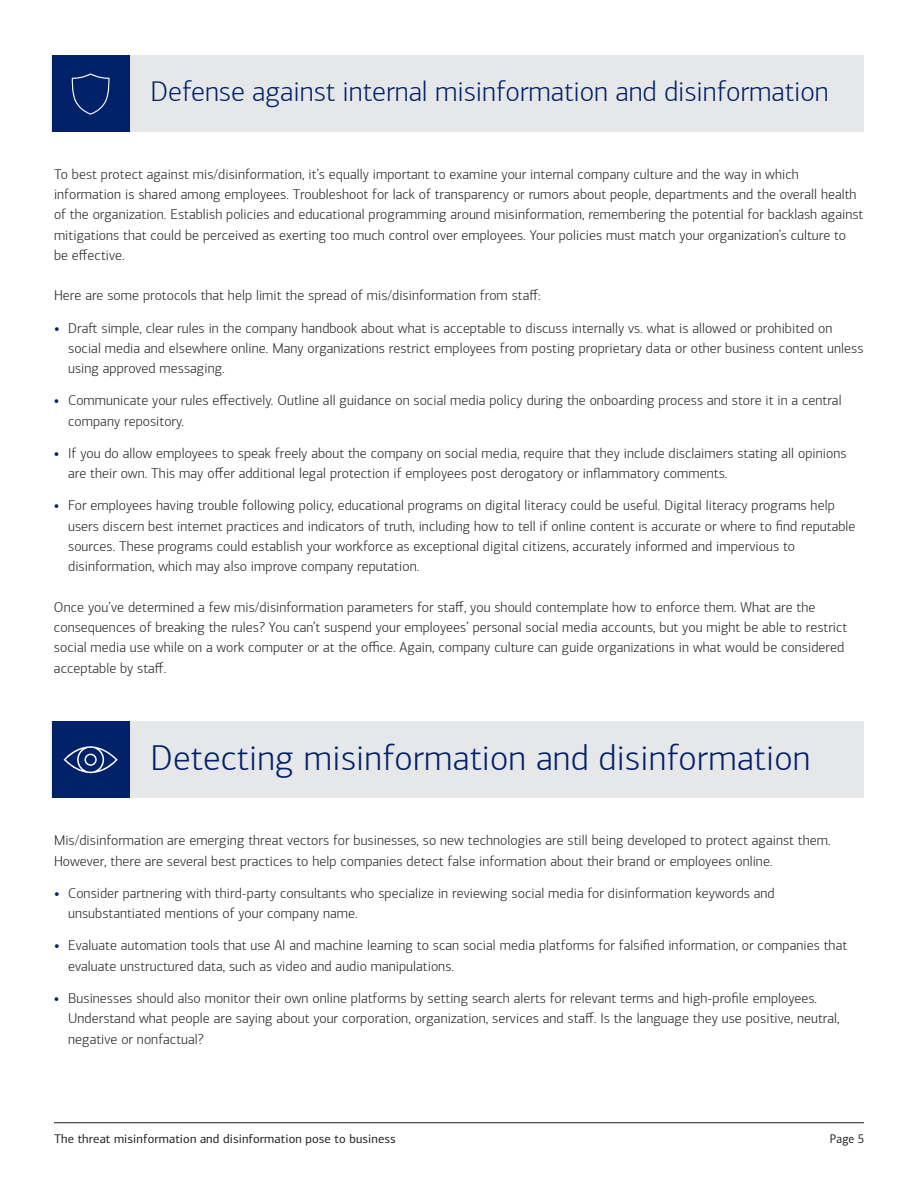
<style>
.page{position:relative;width:918px;height:1188px;background:#fff}
.page>*{position:absolute;margin:0;border:0;box-sizing:border-box;transform-origin:0 0}
.t1{font:300 36px "Connections";letter-spacing:.005em;color:#012169}
.t2{font:300 28.5px "Connections";letter-spacing:-.005em;color:#012169}
.t3{font:300 14.25px/20.2px "Connections";letter-spacing:.005em;color:#231f20}
.t4{font:12.6px "Connections";letter-spacing:.01em;color:#231f20}
.t5{font:12.6px "Connections";letter-spacing:.01em;color:#231f20;scale:.92 1}
.s1{font-weight:700;color:#012169}
</style>
<div class="page">
<hr style="left:54px;top:1122px;width:810px;height:1px;background:#231f20">
<div style="left:52px;top:56px;width:812px;height:76px;background:#e6e7e9"></div>
<div style="left:52px;top:56px;width:78px;height:76px;background:#012169"></div>
<svg style="left:71px;top:73px;width:39px;height:42px"></svg>
<div style="left:52px;top:721px;width:812px;height:77px;background:#e6e7e9"></div>
<div style="left:52px;top:721px;width:78px;height:77px;background:#012169"></div>
<svg style="left:64px;top:746px;width:54px;height:27px"></svg>
<h2 class="t2" style="left:151px;top:75px;width:680px">Defense against internal misinformation and disinformation</h2>
<p class="t3" style="left:54px;top:164px;width:811px">To best protect against mis/disinformation, it’s equally important to examine your internal company culture and the way in which information is shared among employees. Troubleshoot for lack of transparency or rumors about people, departments and the overall health of the organization. Establish policies and educational programming around misinformation, remembering the potential for backlash against mitigations that could be perceived as exerting too much control over employees. Your policies must match your organization’s culture to be effective.</p>
<p class="t3" style="left:54px;top:285px;width:488px">Here are some protocols that help limit the spread of mis/disinformation from staff:</p>
<p class="t3" style="left:68px;top:318px;width:797px;text-indent:-14px"><span class="s1">•</span> Draft simple, clear rules in the company handbook about what is acceptable to discuss internally vs. what is allowed or prohibited on social media and elsewhere online. Many organizations restrict employees from posting proprietary data or other business content unless using approved messaging.</p>
<p class="t3" style="left:68px;top:390px;width:775px;text-indent:-14px"><span class="s1">•</span> Communicate your rules effectively. Outline all guidance on social media policy during the onboarding process and store it in a central company repository.</p>
<p class="t3" style="left:68px;top:443px;width:780px;text-indent:-14px"><span class="s1">•</span> If you do allow employees to speak freely about the company on social media, require that they include disclaimers stating all opinions are their own. This may offer additional legal protection if employees post derogatory or inflammatory comments.</p>
<p class="t3" style="left:68px;top:495px;width:789px;text-indent:-14px"><span class="s1">•</span> For employees having trouble following policy, educational programs on digital literacy could be useful. Digital literacy programs help users discern best internet practices and indicators of truth, including how to tell if online content is accurate or where to find reputable sources. These programs could establish your workforce as exceptional digital citizens, accurately informed and impervious to disinformation, which may also improve company reputation.</p>
<p class="t3" style="left:54px;top:597px;width:795px">Once you’ve determined a few mis/disinformation parameters for staff, you should contemplate how to enforce them. What are the consequences of breaking the rules? You can’t suspend your employees’ personal social media accounts, but you might be able to restrict social media use while on a work computer or at the office. Again, company culture can guide organizations in what would be considered acceptable by staff.</p>
<h2 class="t1" style="left:151px;top:737px;width:661px">Detecting misinformation and disinformation</h2>
<p class="t3" style="left:54px;top:831px;width:778px">Mis/disinformation are emerging threat vectors for businesses, so new technologies are still being developed to protect against them.<br>However, there are several best practices to help companies detect false information about their brand or employees online.</p>
<p class="t3" style="left:68px;top:883px;width:708px;text-indent:-14px"><span class="s1">•</span> Consider partnering with third-party consultants who specialize in reviewing social media for disinformation keywords and unsubstantiated mentions of your company name.</p>
<p class="t3" style="left:68px;top:936px;width:780px;text-indent:-14px"><span class="s1">•</span> Evaluate automation tools that use AI and machine learning to scan social media platforms for falsified information, or companies that evaluate unstructured data, such as video and audio manipulations.</p>
<p class="t3" style="left:68px;top:988px;width:773px;line-height:20.7px;text-indent:-14px"><span class="s1">•</span> Businesses should also monitor their own online platforms by setting search alerts for relevant terms and high-profile employees.<br>Understand what people are saying about your corporation, organization, services and staff. Is the language they use positive, neutral, negative or nonfactual?</p>
<p class="t4" style="left:54px;top:1132px;width:343px">The threat misinformation and disinformation pose to business</p>
<p class="t5" style="left:830px;top:1132px;width:39px">Page 5</p>
</div>
